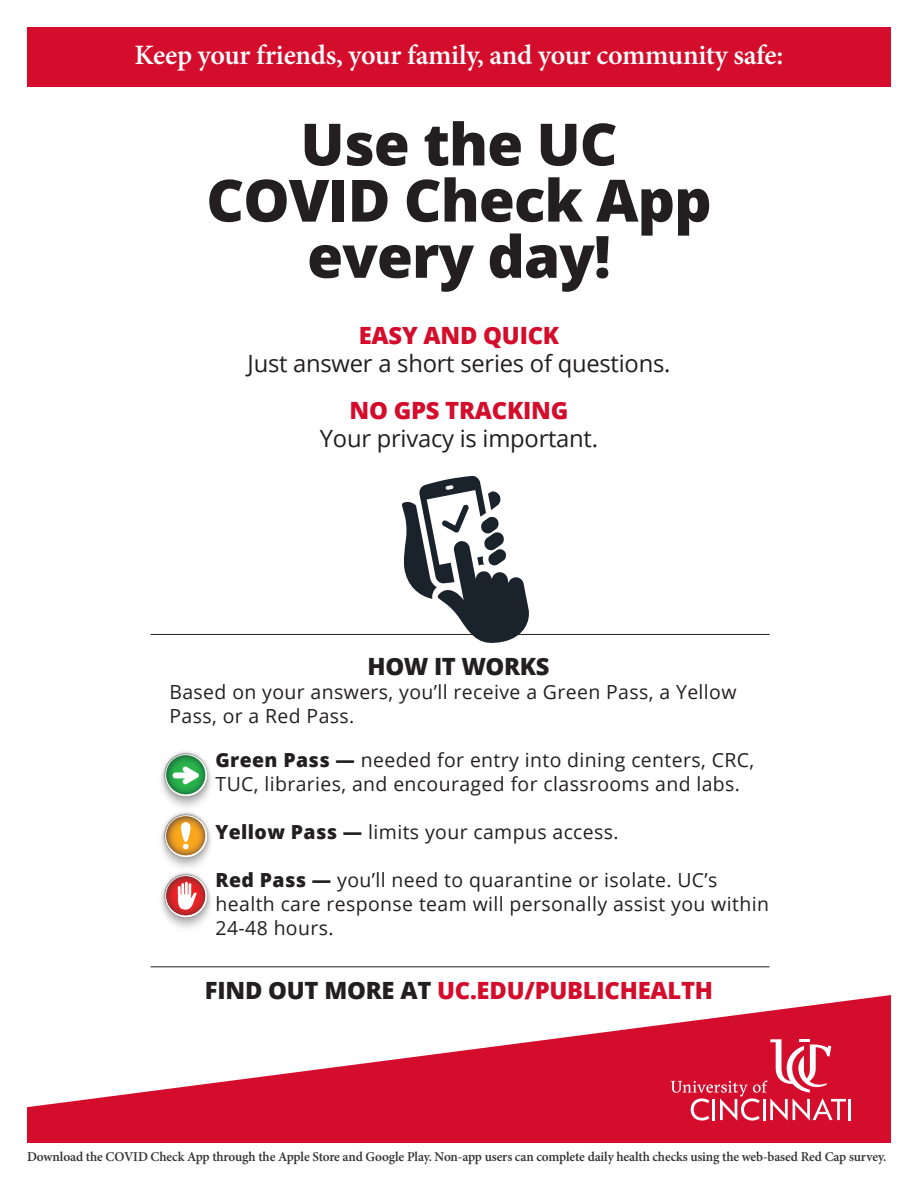
<style>
.page{position:relative;width:918px;height:1188px;background:#fff}
.page>*{position:absolute;margin:0;border:0;box-sizing:border-box;transform-origin:0 0}
.t1{font:800 58.35px/56.1px "Open Sans";letter-spacing:-.015em;color:#231f20;text-align:center}
.t2{font:600 28.05px "Minion Pro";letter-spacing:-.01em;color:#fff}
.t3{font:800 23.7px "Open Sans";letter-spacing:-.01em;color:#d30d2b}
.t4{font:23.7px "Open Sans";letter-spacing:-.01em;color:#231f20}
.t5{font:800 23.7px "Open Sans";letter-spacing:-.015em;color:#231f20}
.t6{font:19.5px/23.7px "Open Sans";letter-spacing:.02em;color:#231f20}
.t7{font:600 13.5px "Minion Pro";letter-spacing:-.01em;color:#333}
.s1{font-weight:800}
.s2{color:#231f20}
</style>
<div class="page">
<svg style="left:27px;top:995px;width:864px;height:148px;fill:#d30d2b"></svg>
<div style="left:27px;top:27px;width:864px;height:59px;background:#d30d2b"></div>
<svg style="left:161px;top:802px;width:50px;height:126px"></svg>
<hr style="left:151px;top:634px;width:619px;height:1px;background:#231f20">
<hr style="left:151px;top:967px;width:619px;height:1px;background:#231f20">
<img style="left:643px;top:1034px;width:232px;height:98px">
<img style="left:402px;top:475px;width:127px;height:168px">
<img style="left:161px;top:751px;width:50px;height:51px">
<img style="left:161px;top:806px;width:50px;height:53px">
<img style="left:163px;top:869px;width:45px;height:51px">
<h2 class="t2" style="left:135px;top:35px;width:650px">Keep your friends, your family, and your community safe:</h2>
<h1 class="t1" style="left:206px;top:113px;width:507px">Use the UC<br>COVID Check App every day!</h1>
<h3 class="t3" style="left:359px;top:317px;width:202px">EASY AND QUICK</h3>
<p class="t4" style="left:248px;top:347px;width:424px">Just answer a short series of questions.</p>
<h3 class="t3" style="left:350px;top:392px;width:220px">NO GPS TRACKING</h3>
<p class="t4" style="left:320px;top:422px;width:280px">Your privacy is important.</p>
<h3 class="t5" style="left:368px;top:649px;width:184px">HOW IT WORKS</h3>
<p class="t6" style="left:169px;top:679px;width:569px">Based on your answers, you’ll receive a Green Pass, a Yellow<br>Pass, or a Red Pass.</p>
<p class="t6" style="left:216px;top:748px;width:540px"><span class="s1">Green Pass —</span> needed for entry into dining centers, CRC,<br>TUC, libraries, and encouraged for classrooms and labs.</p>
<p class="t6" style="left:216px;top:820px;width:405px"><span class="s1">Yellow Pass —</span> limits your campus access.</p>
<p class="t6" style="left:216px;top:868px;width:555px"><span class="s1">Red Pass —</span> you’ll need to quarantine or isolate. UC’s health care response team will personally assist you within<br>24-48 hours.</p>
<p class="t3" style="left:205px;top:973px;width:510px"><span class="s2">FIND OUT MORE AT</span> UC.EDU/PUBLICHEALTH</p>
<p class="t7" style="left:27px;top:1147px;width:861px">Download the COVID Check App through the Apple Store and Google Play. Non-app users can complete daily health checks using the web-based Red Cap survey.</p>
</div>
